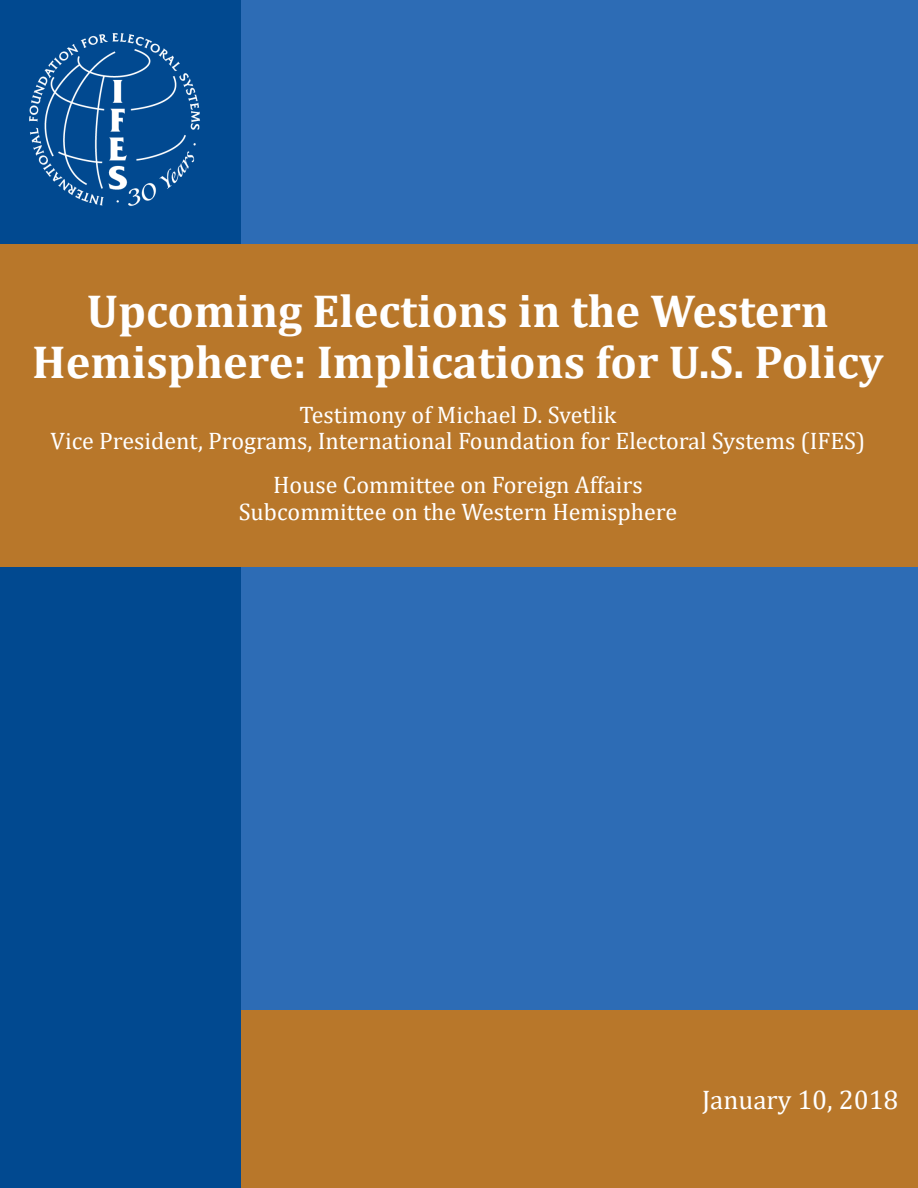
<style>
.page{position:relative;width:918px;height:1188px;background:#fff}
.page>*{position:absolute;margin:0;border:0;box-sizing:border-box;transform-origin:0 0}
.t1{font:700 46.5px/51.2px "Cambria";color:#fff;text-align:center}
.t2{font:27px "Cambria";color:#fff}
.t3{font:24px/26.4px "Cambria";color:#fff;text-align:center}
</style>
<div class="page">
<div style="left:1px;top:0;width:917px;height:1187px;background:#2d6cb5"></div>
<div style="left:0;top:1011px;width:918px;height:177px;background:#b8772a"></div>
<div style="left:0;top:0;width:240px;height:1188px;background:#014990"></div>
<div style="left:0;top:244px;width:918px;height:323px;background:#b8772a"></div>
<img style="left:30px;top:33px;width:170px;height:173px">
<p class="t1" style="left:32px;top:284px;width:853px">Upcoming Elections in the Western<br>Hemisphere: Implications for U.S. Policy</p>
<p class="t3" style="left:51px;top:401px;width:816px">Testimony of Michael D. Svetlik<br>Vice President, Programs, International Foundation for Electoral Systems (IFES)</p>
<p class="t3" style="left:239px;top:472px;width:440px">House Committee on Foreign Affairs<br>Subcommittee on the Western Hemisphere</p>
<p class="t2" style="left:702px;top:1084px;width:198px">January 10, 2018</p>
</div>
